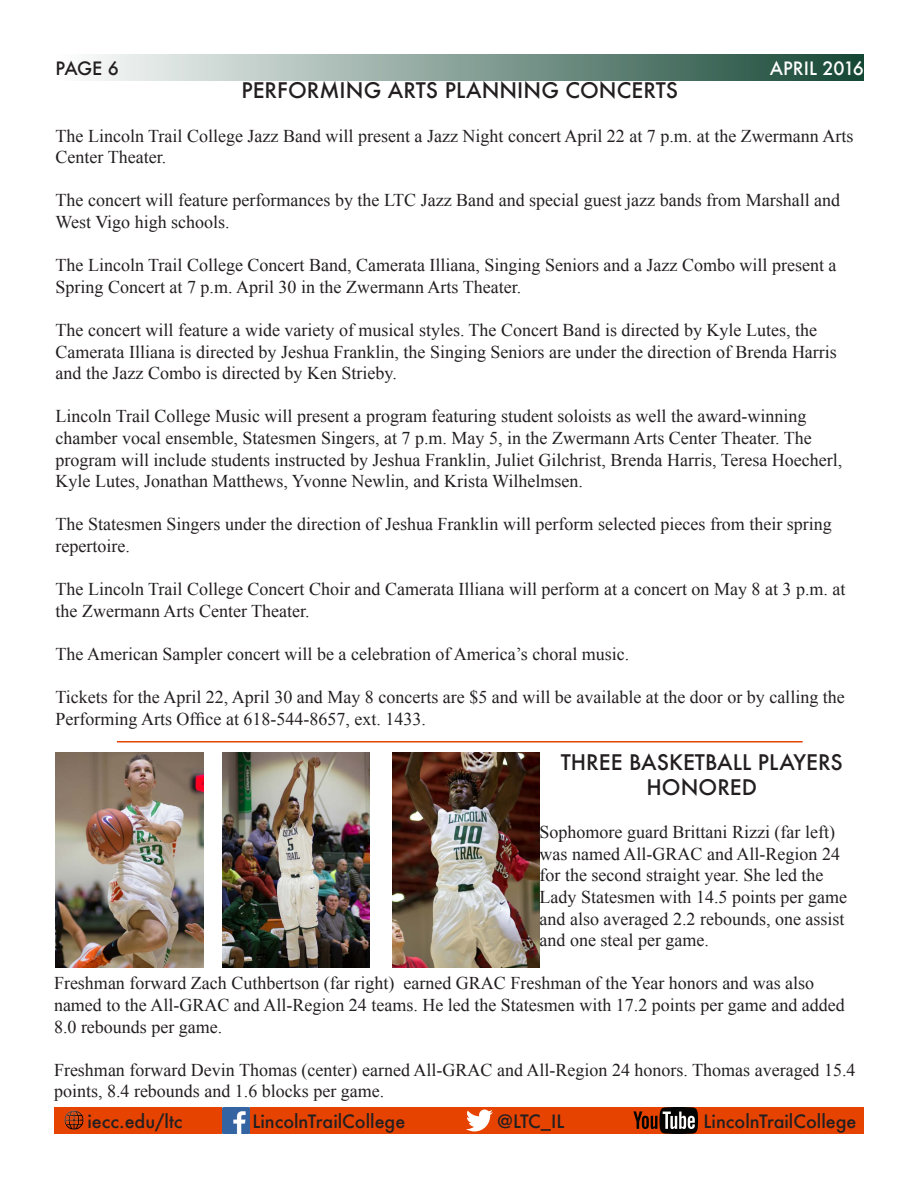
<style>
.page{position:relative;width:918px;height:1188px;background:#fff}
.page>*{position:absolute;margin:0;border:0;box-sizing:border-box;transform-origin:0 0}
.t1{font:500 21px/25.2px "Futura";color:#231f20;text-align:center}
.t2{font:18px/21.6px "Times New Roman";color:#231f20}
.t3{font:500 18px "Futura";color:#231f20}
.t4{font:500 18px "Futura";color:#fff}
</style>
<div class="page">
<div style="left:54px;top:54px;width:810px;height:27px;background:linear-gradient(to right,#fff,#164735)"></div>
<div style="left:54px;top:1107px;width:810px;height:27px;background:#e74300"></div>
<img style="left:64px;top:1110px;width:20px;height:20px">
<svg style="left:466px;top:1110px;width:27px;height:21px"></svg>
<img style="left:222px;top:1107px;width:27px;height:27px">
<svg style="left:633px;top:1107px;width:65px;height:27px"></svg>
<img style="left:56px;top:752px;width:147px;height:215px">
<img style="left:222px;top:752px;width:148px;height:215px">
<img style="left:392px;top:752px;width:148px;height:215px">
<hr style="left:117px;top:741px;width:686px;height:2px;background:#e74300">
<p class="t3" style="left:56px;top:56px;width:65px">PAGE 6</p>
<p class="t4" style="left:770px;top:56px;width:96px">APRIL 2016</p>
<p class="t1" style="left:241px;top:78px;width:438px">PERFORMING ARTS PLANNING CONCERTS</p>
<p class="t2" style="left:56px;top:124px;width:799px">The Lincoln Trail College Jazz Band will present a Jazz Night concert April 22 at 7 p.m. at the Zwermann Arts<br>Center Theater.</p>
<p class="t2" style="left:56px;top:189px;width:786px">The concert will feature performances by the LTC Jazz Band and special guest jazz bands from Marshall and<br>West Vigo high schools.</p>
<p class="t2" style="left:56px;top:254px;width:782px">The Lincoln Trail College Concert Band, Camerata Illiana, Singing Seniors and a Jazz Combo will present a<br>Spring Concert at 7 p.m. April 30 in the Zwermann Arts Theater.</p>
<p class="t2" style="left:56px;top:319px;width:783px">The concert will feature a wide variety of musical styles. The Concert Band is directed by Kyle Lutes, the<br>Camerata Illiana is directed by Jeshua Franklin, the Singing Seniors are under the direction of Brenda Harris and the Jazz Combo is directed by Ken Strieby.</p>
<p class="t2" style="left:56px;top:405px;width:788px">Lincoln Trail College Music will present a program featuring student soloists as well the award-winning chamber vocal ensemble, Statesmen Singers, at 7 p.m. May 5, in the Zwermann Arts Center Theater. The program will include students instructed by Jeshua Franklin, Juliet Gilchrist, Brenda Harris, Teresa Hoecherl, Kyle Lutes, Jonathan Matthews, Yvonne Newlin, and Krista Wilhelmsen.</p>
<p class="t2" style="left:56px;top:513px;width:778px">The Statesmen Singers under the direction of Jeshua Franklin will perform selected pieces from their spring repertoire.</p>
<p class="t2" style="left:56px;top:578px;width:791px">The Lincoln Trail College Concert Choir and Camerata Illiana will perform at a concert on May 8 at 3 p.m. at the Zwermann Arts Center Theater.</p>
<p class="t2" style="left:56px;top:643px;width:575px">The American Sampler concert will be a celebration of America’s choral music.</p>
<p class="t2" style="left:56px;top:686px;width:791px">Tickets for the April 22, April 30 and May 8 concerts are $5 and will be available at the door or by calling the<br>Performing Arts Office at 618-544-8657, ext. 1433.</p>
<p class="t1" style="left:561px;top:749px;width:284px">THREE BASKETBALL PLAYERS<br>HONORED</p>
<p class="t2" style="left:540px;top:821px;width:309px">Sophomore guard Brittani Rizzi (far left) was named All-GRAC and All-Region 24 for the second straight year. She led the Lady Statesmen with 14.5 points per game and also averaged 2.2 rebounds, one assist and one steal per game.</p>
<p class="t2" style="left:54px;top:972px;width:792px">Freshman forward Zach Cuthbertson (far right) earned GRAC Freshman of the Year honors and was also named to the All-GRAC and All-Region 24 teams. He led the Statesmen with 17.2 points per game and added<br>8.0 rebounds per game.</p>
<p class="t2" style="left:54px;top:1059px;width:803px">Freshman forward Devin Thomas (center) earned All-GRAC and All-Region 24 honors. Thomas averaged 15.4 points, 8.4 rebounds and 1.6 blocks per game.</p>
<p class="t3" style="left:88px;top:1109px;width:97px">iecc.edu/ltc</p>
<p class="t3" style="left:252px;top:1109px;width:154px">LincolnTrailCollege</p>
<p class="t3" style="left:497px;top:1109px;width:69px">@LTC_IL</p>
<p class="t3" style="left:704px;top:1109px;width:154px">LincolnTrailCollege</p>
</div>
